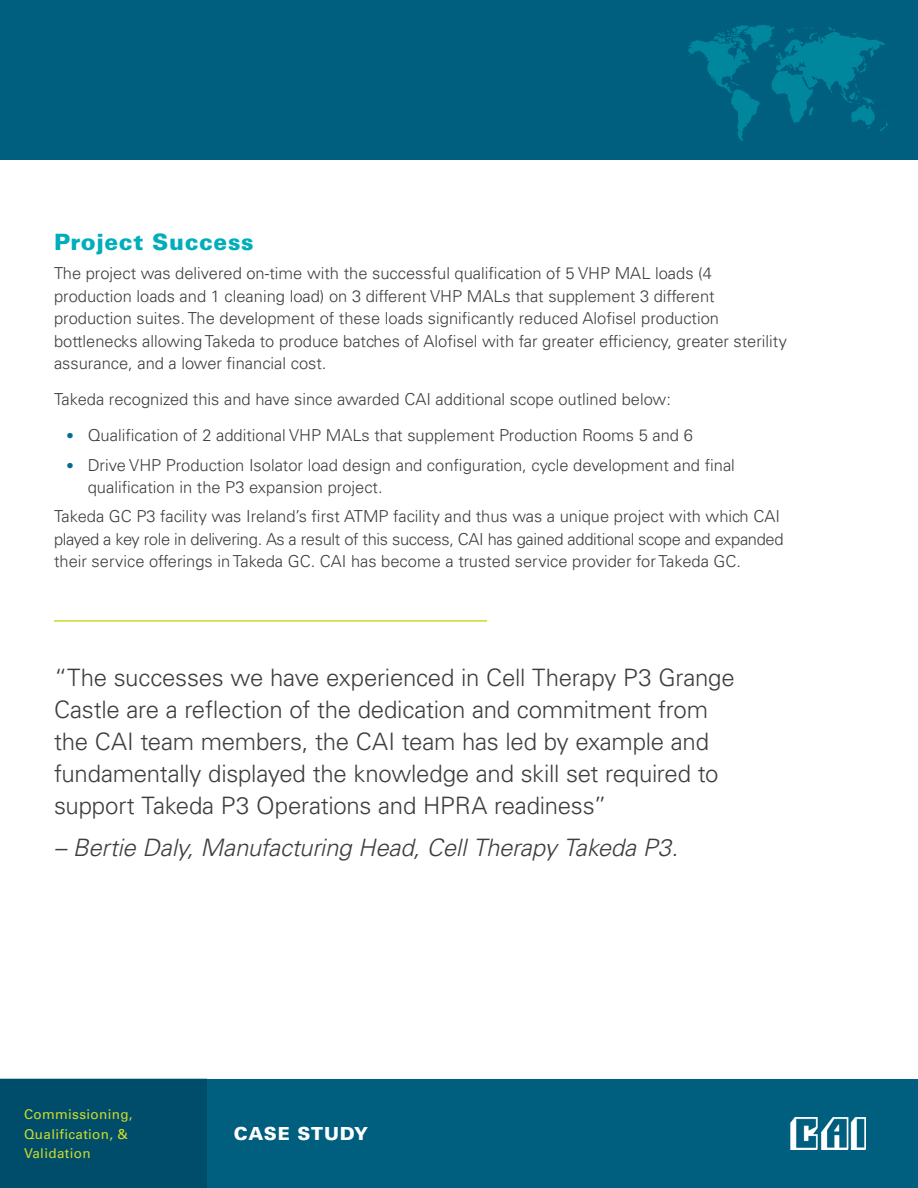
<style>
.page{position:relative;width:918px;height:1188px;background:#fff}
.page>*{position:absolute;margin:0;border:0;box-sizing:border-box;transform-origin:0 0}
.t1{font:300 24px/31.8px "Univers LT Std";letter-spacing:-.01em;color:#3e3e3f}
.t2{font:italic 300 24px "Univers LT Std";letter-spacing:-.01em;color:#3e3e3f}
.t3{font:900 22.5px "Univers LT Std";letter-spacing:.03em;color:#00adbb}
.t4{font:900 18px "Univers LT Std";letter-spacing:.03em;color:#fff}
.t5{font:300 16.5px/22.5px "Univers LT Std";color:#3e3e3f}
.t6{font:13.5px/19.5px "Univers LT Std";letter-spacing:.025em;color:#ccdb29}
.s1{font-weight:700;font-size:15px;color:#006d90}
</style>
<div class="page">
<div style="left:0;top:1079px;width:918px;height:109px;background:#005f7f"></div>
<div style="left:0;top:1079px;width:206px;height:109px;background:#004d6b"></div>
<img style="left:790px;top:1117px;width:76px;height:33px">
<div style="left:0;top:0;width:918px;height:160px;background:#005f7f"></div>
<svg style="left:686px;top:25px;width:202px;height:116px"></svg>
<hr style="left:54px;top:620px;width:433px;height:2px;background:#c9da2b">
<h2 class="t3" style="left:54px;top:228px;width:201px">Project Success</h2>
<p class="t5" style="left:54px;top:262px;width:735px">The project was delivered on-time with the successful qualification of 5 VHP MAL loads (4 production loads and 1 cleaning load) on 3 different VHP MALs that supplement 3 different production suites. The development of these loads significantly reduced Alofisel production bottlenecks allowing Takeda to produce batches of Alofisel with far greater efficiency, greater sterility assurance, and a lower financial cost.</p>
<p class="t5" style="left:54px;top:388px;width:618px">Takeda recognized this and have since awarded CAI additional scope outlined below:</p>
<p class="t5" style="left:68px;top:424px;width:627px"><span class="s1">•</span> Qualification of 2 additional VHP MALs that supplement Production Rooms 5 and 6</p>
<p class="t5" style="left:88px;top:453px;width:649px;text-indent:-20px"><span class="s1">•</span> Drive VHP Production Isolator load design and configuration, cycle development and final qualification in the P3 expansion project.</p>
<p class="t5" style="left:54px;top:505px;width:731px">Takeda GC P3 facility was Ireland’s first ATMP facility and thus was a unique project with which CAI played a key role in delivering. As a result of this success, CAI has gained additional scope and expanded their service offerings in Takeda GC. CAI has become a trusted service provider for Takeda GC.</p>
<p class="t1" style="left:54px;top:662px;width:682px">“The successes we have experienced in Cell Therapy P3 Grange Castle are a reflection of the dedication and commitment from the CAI team members, the CAI team has led by example and fundamentally displayed the knowledge and skill set required to support Takeda P3 Operations and HPRA readiness”</p>
<h1 class="t2" style="left:54px;top:833px;width:626px">– Bertie Daly, Manufacturing Head, Cell Therapy Takeda P3.</h1>
<p class="t6" style="left:24px;top:1105px;width:110px">Commissioning,<br>Qualification, &amp;<br>Validation</p>
<p class="t4" style="left:234px;top:1122px;width:136px">CASE STUDY</p>
</div>
